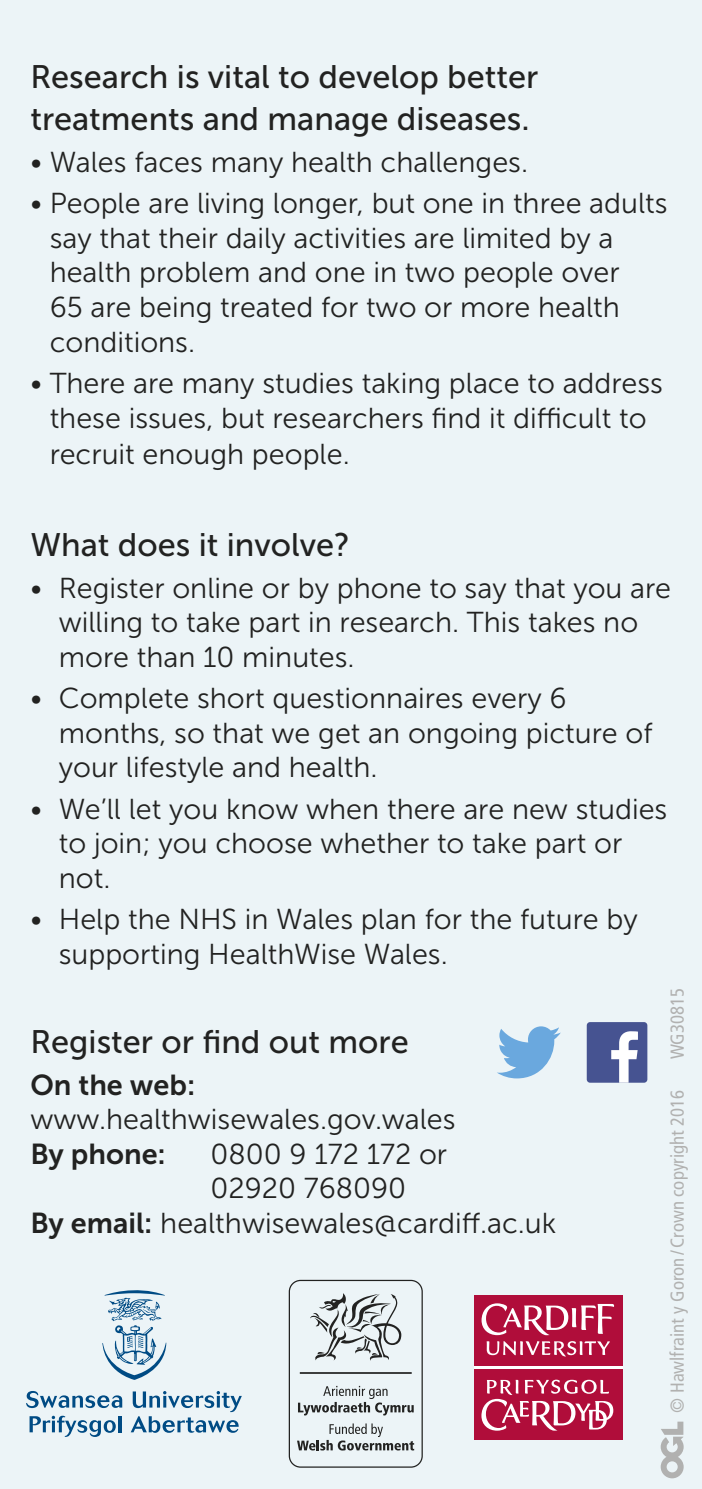
<style>
.page{position:relative;width:702px;height:1489px;background:#fff}
.page>*{position:absolute;margin:0;border:0;box-sizing:border-box;transform-origin:0 0}
.title_text{font:32.5px/42px "Museo Sans 500";color:#222221}
.title_text-2{font:28.75px/34.5px "Museo Sans 300";color:#222221}
.t1{font:condensed 18.75px "Frutiger LT Std";color:#b1b1b0}
.s1{font-family:"Museo Sans 700"}
</style>
<div class="page">
<div style="left:0;top:0;width:702px;height:1488px;background:#ecf4f7"></div>
<svg style="left:497px;top:1026px;width:63px;height:52px"></svg>
<div style="left:586px;top:1022px;width:61px;height:60px;background:#465391;border-radius:3px"></div>
<svg style="left:611px;top:1031px;width:27px;height:51px"></svg>
<svg style="left:474px;top:1365px;width:148px;height:3px"></svg>
<div style="left:474px;top:1368px;width:148px;height:71px;background:#b00d3a"></div>
<svg style="left:481px;top:1379px;width:132px;height:51px"></svg>
<div style="left:474px;top:1294px;width:148px;height:71px;background:#b00d3a"></div>
<svg style="left:481px;top:1303px;width:133px;height:53px"></svg>
<svg style="left:102px;top:1290px;width:64px;height:89px"></svg>
<svg style="left:26px;top:1391px;width:96px;height:16px"></svg>
<svg style="left:30px;top:1415px;width:86px;height:21px"></svg>
<hr style="left:118px;top:1415px;width:3px;height:17px;background:#004b84">
<svg style="left:131px;top:1391px;width:111px;height:41px"></svg>
<div style="left:289px;top:1279px;width:134px;height:188px;border:1px solid #222221;border-radius:11px"></div>
<hr style="left:300px;top:1371px;width:111px;height:2px;background:#222221">
<svg style="left:298px;top:1385px;width:116px;height:30px"></svg>
<svg style="left:297px;top:1423px;width:117px;height:27px"></svg>
<svg style="left:310px;top:1293px;width:91px;height:67px"></svg>
<svg style="left:660px;top:1421px;width:23px;height:57px"></svg>
<p class="title_text" style="left:30px;top:56px;width:509px">Research is vital to develop better treatments and manage diseases.</p>
<p class="title_text-2" style="left:30px;top:145px;width:499px">• Wales faces many health challenges.</p>
<p class="title_text-2" style="left:50px;top:186px;width:619px;text-indent:-19px">• People are living longer, but one in three adults say that their daily activities are limited by a health problem and one in two people over<br>65 are being treated for two or more health conditions.</p>
<p class="title_text-2" style="left:50px;top:366px;width:614px;line-height:35.2px;text-indent:-19px">• There are many studies taking place to address these issues, but researchers find it difficult to recruit enough people.</p>
<p class="title_text" style="left:30px;top:524px;width:321px">What does it involve?</p>
<p class="title_text-2" style="left:59px;top:570px;width:614px;text-indent:-28px">• Register online or by phone to say that you are willing to take part in research. This takes no more than 10 minutes.</p>
<p class="title_text-2" style="left:59px;top:681px;width:595px;text-indent:-28px">• Complete short questionnaires every 6 months, so that we get an ongoing picture of your lifestyle and health.</p>
<p class="title_text-2" style="left:59px;top:791px;width:610px;text-indent:-28px">• We’ll let you know when there are new studies to join; you choose whether to take part or not.</p>
<p class="title_text-2" style="left:59px;top:902px;width:580px;text-indent:-28px">• Help the NHS in Wales plan for the future by supporting HealthWise Wales.</p>
<p class="title_text" style="left:30px;top:1021px;width:380px">Register or find out more</p>
<p class="title_text-2" style="left:30px;top:1067px;width:426px"><span class="s1">On the web: </span>www.healthwisewales.gov.wales<br><span class="s1">By phone:</span></p>
<p class="title_text-2" style="left:210px;top:1136px;width:238px">0800 9 172 172 or</p>
<p class="title_text-2" style="left:210px;top:1171px;width:197px">02920 768090</p>
<p class="title_text-2" style="left:30px;top:1205px;width:527px"><span class="s1">By email:</span> healthwisewales@cardiff.ac.uk</p>
<p class="t1" style="left:666px;top:1059px;width:73px;rotate:-90deg">WG30815</p>
<p class="t1" style="left:666px;top:1412px;width:324px;rotate:-90deg">© Hawlfraint y Goron / Crown copyright 2016</p>
</div>
